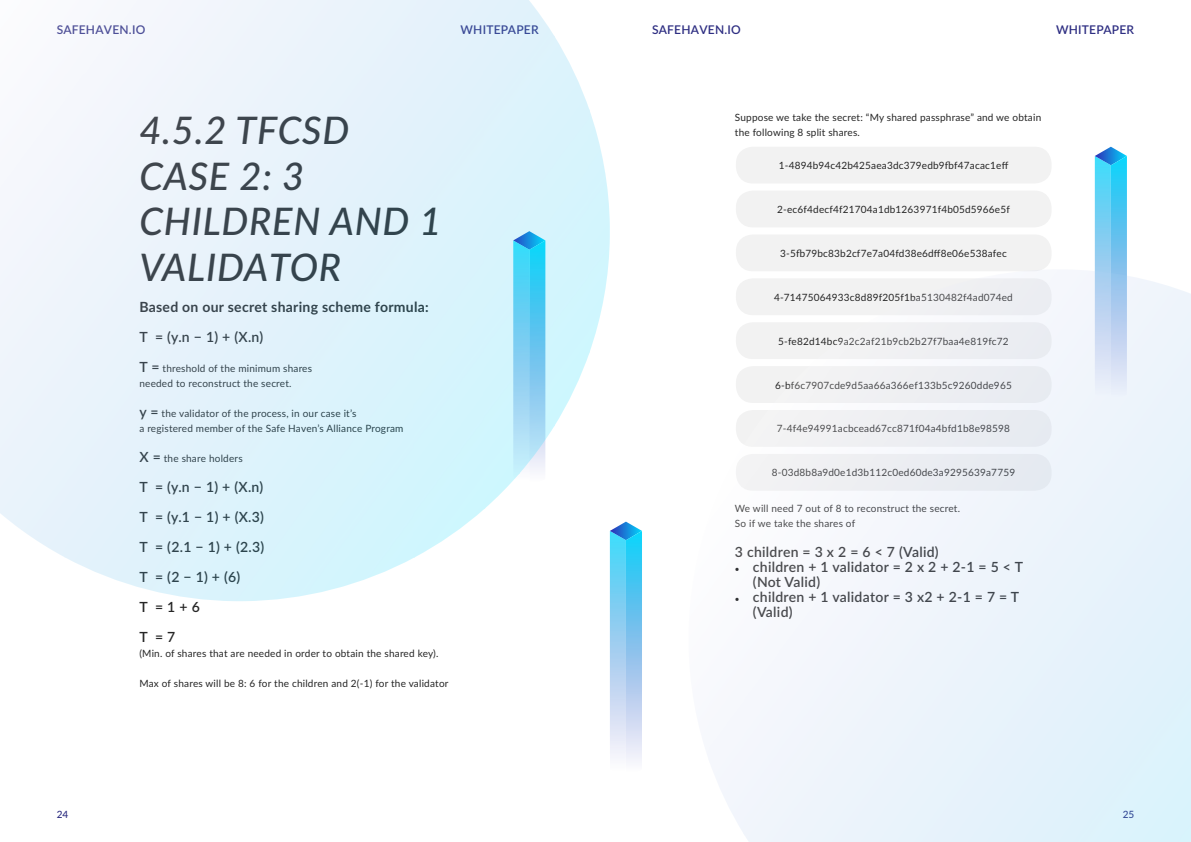
<style>
.page{position:relative;width:1191px;height:842px;background:#fff}
.page>*{position:absolute;margin:0;border:0;box-sizing:border-box;transform-origin:0 0}
.t1{font:italic 500 38px/45.6px "Lato";letter-spacing:.02em;color:#262626}
.t2{font:600 14px/30px "Lato";letter-spacing:.02em;color:#262626}
.t3{font:700 14px "Lato";letter-spacing:.02em;color:#262626}
.t4{font:600 12px "Lato";letter-spacing:.02em;color:#2e2e82}
.t5{font:10px/15px "Lato";letter-spacing:.02em;color:#262626}
.t6{font:500 10px "Lato";color:#2e2e82}
.s1{font-weight:600;font-size:14px}
.s2{font-family:"Minion Pro";font-weight:400;font-size:12px;color:#000}
</style>
<div class="page">
<div style="left:736px;top:147px;width:315px;height:36px;background:#f2f2f2;border-radius:17px"></div>
<div style="left:736px;top:278px;width:315px;height:37px;background:#f2f2f2;border-radius:17px"></div>
<div style="left:736px;top:191px;width:315px;height:36px;background:#f2f2f2;border-radius:17px"></div>
<div style="left:736px;top:322px;width:315px;height:37px;background:#f2f2f2;border-radius:17px"></div>
<div style="left:736px;top:234px;width:315px;height:37px;background:#f2f2f2;border-radius:17px"></div>
<div style="left:736px;top:366px;width:315px;height:37px;background:#f2f2f2;border-radius:17px"></div>
<img style="left:518px;top:0;width:36px;height:453px">
<img style="left:553px;top:35px;width:36px;height:392px">
<img style="left:588px;top:107px;width:22px;height:248px">
<img style="left:715px;top:443px;width:30px;height:393px">
<svg style="left:610px;top:522px;width:32px;height:239px;background:#90d0f1"></svg>
<svg style="left:1094px;top:147px;width:33px;height:257px;background:#97d2f2"></svg>
<svg style="left:513px;top:231px;width:32px;height:250px;background:#7fd3f3"></svg>
<p class="t4" style="left:57px;top:21px;width:90px">SAFEHAVEN.IO</p>
<p class="t4" style="left:460px;top:21px;width:80px">WHITEPAPER</p>
<p class="t4" style="left:652px;top:21px;width:90px">SAFEHAVEN.IO</p>
<p class="t4" style="left:1056px;top:21px;width:80px">WHITEPAPER</p>
<h1 class="t1" style="left:139px;top:106px;width:304px">4.5.2 TFCSD<br>CASE 2: 3<br>CHILDREN AND 1<br>VALIDATOR</h1>
<h2 class="t3" style="left:139px;top:296px;width:291px">Based on our secret sharing scheme formula:</h2>
<h2 class="t2" style="left:139px;top:321px;width:125px">T = (y.n − 1) + (X.n)</h2>
<p class="t5" style="left:139px;top:360px;width:174px"><span class="s1">T =</span> threshold of the minimum shares needed to reconstruct the secret.</p>
<p class="t5" style="left:139px;top:405px;width:265px"><span class="s1">y =</span> the validator of the process, in our case it’s<br>a registered member of the Safe Haven’s Alliance Program</p>
<p class="t5" style="left:139px;top:450px;width:105px"><span class="s1">X =</span> the share holders</p>
<h2 class="t2" style="left:139px;top:471px;width:126px">T = (y.n − 1) + (X.n)<br>T = (y.1 − 1) + (X.3)<br>T = (2.1 − 1) + (2.3)<br>T = (2 − 1) + (6)<br>T = 1 + 6<br>T = 7</h2>
<p class="t5" style="left:139px;top:645px;width:300px">(Min. of shares that are needed in order to obtain the shared key).</p>
<p class="t5" style="left:139px;top:675px;width:311px">Max of shares will be 8: 6 for the children and 2(-1) for the validator</p>
<p class="t5" style="left:735px;top:110px;width:308px">Suppose we take the secret: “My shared passphrase” and we obtain the following 8 split shares.</p>
<p class="t5" style="left:778px;top:158px;width:231px">1-4894b94c42b425aea3dc379edb9fbf47acac1eff</p>
<p class="t5" style="left:777px;top:201px;width:234px">2-ec6f4decf4f21704a1db1263971f4b05d5966e5f</p>
<p class="t5" style="left:780px;top:245px;width:228px">3-5fb79bc83b2cf7e7a04fd38e6dff8e06e538afec</p>
<p class="t5" style="left:774px;top:289px;width:240px">4-71475064933c8d89f205f1ba5130482f4ad074ed</p>
<p class="t5" style="left:778px;top:333px;width:232px">5-fe82d14bc9a2c2af21b9cb2b27f7baa4e819fc72</p>
<p class="t5" style="left:775px;top:377px;width:238px">6-bf6c7907cde9d5aa66a366ef133b5c9260dde965</p>
<p class="t5" style="left:777px;top:421px;width:235px">7-4f4e94991acbcead67cc871f04a4bfd1b8e98598</p>
<p class="t5" style="left:772px;top:465px;width:245px">8-03d8b8a9d0e1d3b112c0ed60de3a9295639a7759</p>
<p class="t5" style="left:735px;top:500px;width:227px">We will need 7 out of 8 to reconstruct the secret.<br>So if we take the shares of</p>
<h2 class="t2" style="left:735px;top:536px;width:205px">3 children = 3 x 2 = 6 &lt; 7 (Valid)</h2>
<h2 class="t2" style="left:753px;top:558px;width:272px;line-height:15px;text-indent:-18px"><span class="s2">•</span> children + 1 validator = 2 x 2 + 2-1 = 5 &lt; T (Not Valid)</h2>
<h2 class="t2" style="left:753px;top:588px;width:268px;line-height:15px;text-indent:-18px"><span class="s2">•</span> children + 1 validator = 3 x2 + 2-1 = 7 = T (Valid)</h2>
<p class="t6" style="left:57px;top:807px;width:13px">24</p>
<p class="t6" style="left:1122px;top:807px;width:13px">25</p>
</div>
